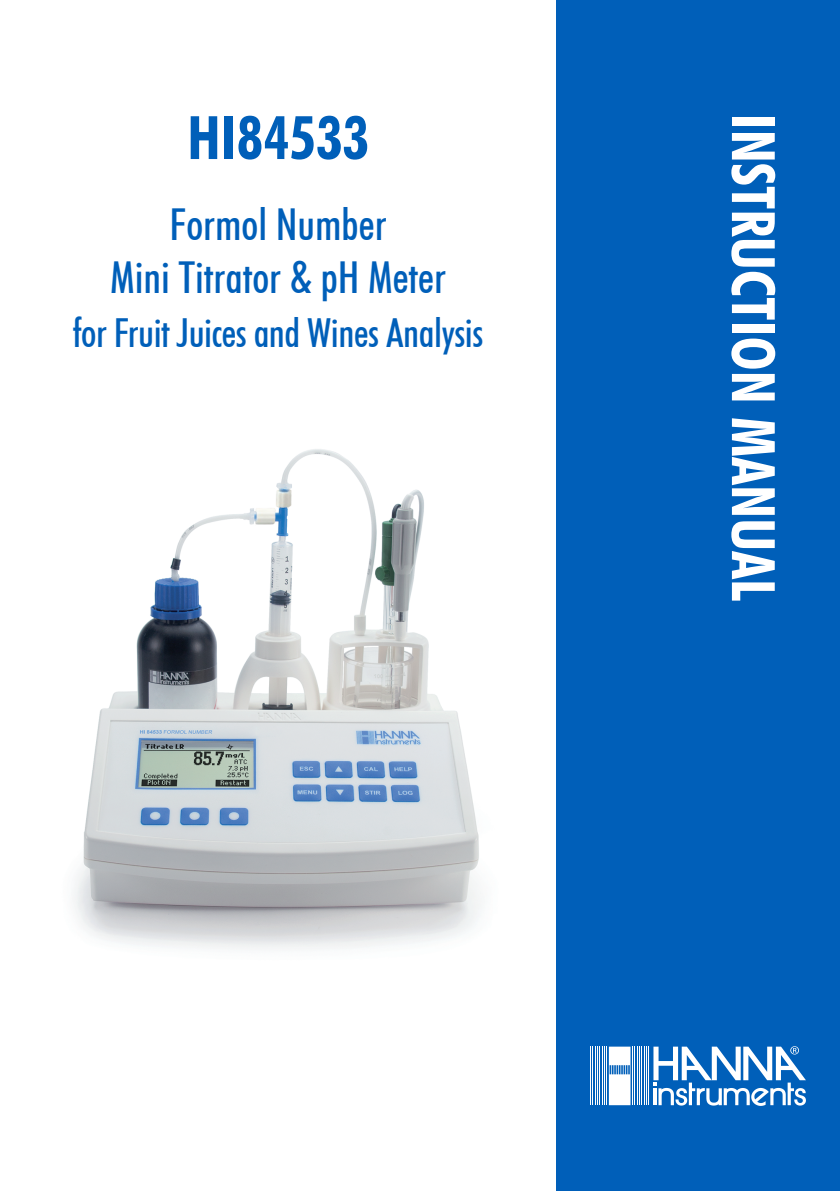
<style>
.page{position:relative;width:840px;height:1191px;background:#fff}
.page>*{position:absolute;margin:0;border:0;box-sizing:border-box;transform-origin:0 0}
.t1{font:700 condensed 60px "Futura BT";color:#fff}
.t2{font:700 condensed 60px "Futura BT";color:#005fb9}
.t3{font:500 condensed 44px/52.8px "Futura BT";color:#005fb9;text-align:center}
.t4{font:500 condensed 40px "Futura BT";letter-spacing:-.01em;color:#005fb9}
</style>
<div class="page">
<div style="left:556px;top:0;width:283px;height:1191px;background:#005fb9"></div>
<hr style="left:648px;top:1046px;width:1px;height:59px;background:#fff">
<hr style="left:645px;top:1046px;width:1px;height:59px;background:#fff">
<hr style="left:643px;top:1046px;width:1px;height:59px;background:#fff">
<hr style="left:641px;top:1046px;width:1px;height:59px;background:#fff">
<hr style="left:638px;top:1046px;width:1px;height:59px;background:#fff">
<hr style="left:636px;top:1046px;width:1px;height:59px;background:#fff">
<hr style="left:634px;top:1046px;width:1px;height:59px;background:#fff">
<hr style="left:631px;top:1046px;width:1px;height:59px;background:#fff">
<hr style="left:606px;top:1046px;width:1px;height:59px;background:#fff">
<hr style="left:604px;top:1046px;width:1px;height:59px;background:#fff">
<hr style="left:601px;top:1046px;width:1px;height:59px;background:#fff">
<hr style="left:599px;top:1046px;width:1px;height:59px;background:#fff">
<hr style="left:597px;top:1046px;width:1px;height:59px;background:#fff">
<hr style="left:594px;top:1046px;width:1px;height:59px;background:#fff">
<hr style="left:592px;top:1046px;width:1px;height:59px;background:#fff">
<hr style="left:590px;top:1046px;width:1px;height:59px;background:#fff">
<svg style="left:608px;top:1046px;width:22px;height:59px"></svg>
<svg style="left:653px;top:1046px;width:152px;height:60px"></svg>
<img style="left:73px;top:449px;width:408px;height:500px">
<h1 class="t2" style="left:187px;top:101px;width:183px">HI84533</h1>
<p class="t3" style="left:110px;top:198px;width:337px">Formol Number<br>Mini Titrator &amp; pH Meter</p>
<p class="t4" style="left:73px;top:308px;width:412px">for Fruit Juices and Wines Analysis</p>
<h1 class="t1" style="left:789px;top:113px;width:489px;rotate:90deg">INSTRUCTION MANUAL</h1>
</div>
